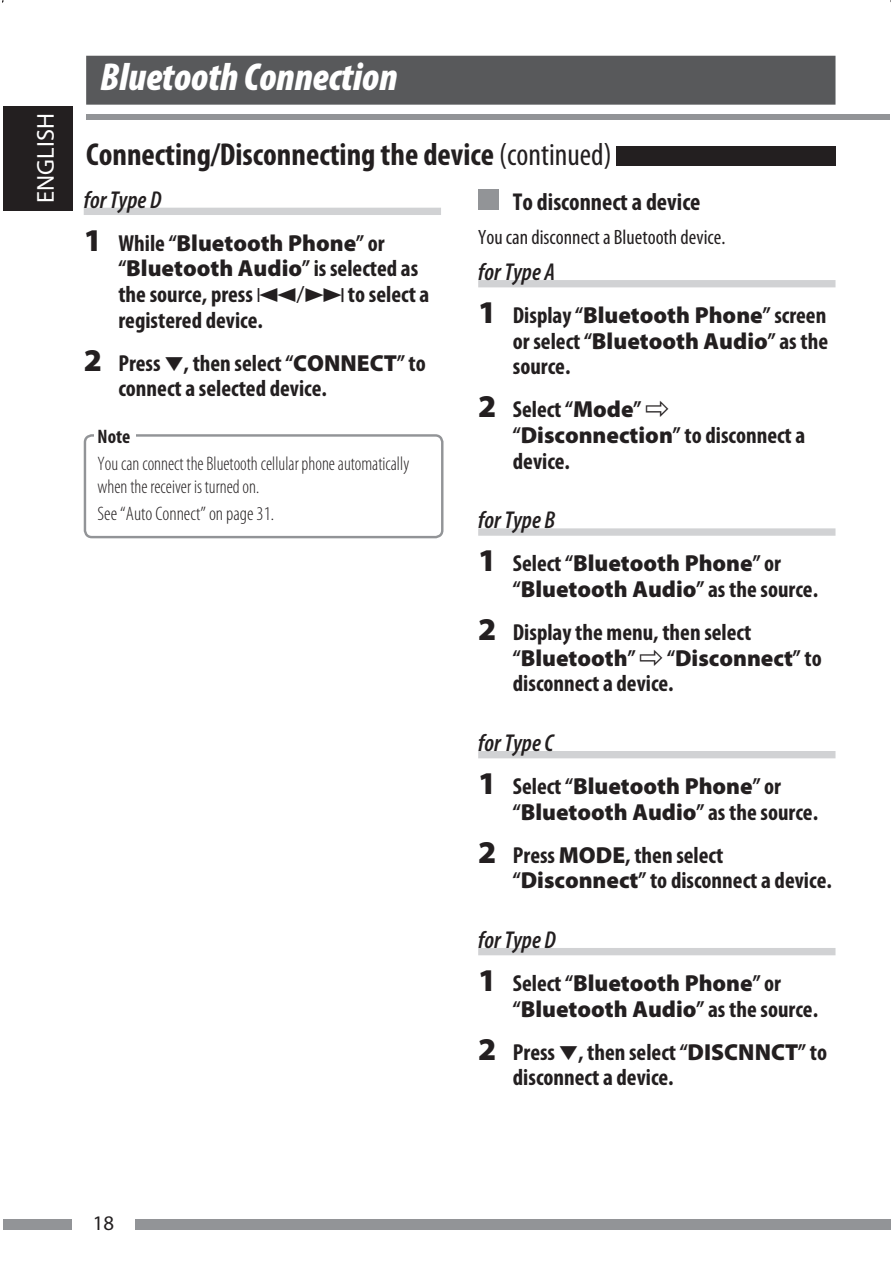
<style>
.page{position:relative;width:893px;height:1263px;background:#fff}
.page>*{position:absolute;margin:0;border:0;box-sizing:border-box;transform-origin:0 0}
.t1{font:italic 900 condensed 39.15px "Myriad Pro";color:#fff}
.t2{font:700 condensed 31.8px "Myriad Pro";color:#231f20}
.t3{font:italic 600 condensed 24.45px "Myriad Pro";color:#231f20}
.t4{font:700 condensed 24.45px "Myriad Pro";color:#231f20}
.t5{font:24.45px "Myriad Pro";color:#fff}
.t6{font:700 condensed 23.25px/25.7px "Myriad Pro";color:#231f20}
.t7{font:900 23.25px/25.7px "Myriad Pro";color:#231f20}
.t8{font:condensed 20.85px "Myriad Pro";color:#231f20}
.t9{font:20.85px "Myriad Pro";color:#231f20}
.t10{font:300 condensed 19.5px/23.2px "Myriad Pro";color:#231f20;scale:.95 1}
.t11{font:300 condensed 19.5px "Myriad Pro";color:#231f20}
.t12{font:700 condensed 19.5px "Myriad Pro";color:#231f20}
.s1{font-weight:400}
.s2{font-weight:900;font-stretch:normal;font-size:31.8px}
.s3{font-weight:900;font-stretch:normal}
.s4{font-family:"Audio Font";font-weight:400;font-stretch:normal}
.s5{font-weight:400;font-stretch:normal}
.s6{font-size:31.8px}
.s7{font-weight:700;font-stretch:condensed}
</style>
<div class="page">
<div style="left:3px;top:106px;width:69px;height:104px;background:#231f20"></div>
<div style="left:86px;top:114px;width:804px;height:6px;background:#929497"></div>
<div style="left:615px;top:146px;width:220px;height:20px;background:#231f20"></div>
<div style="left:86px;top:56px;width:749px;height:49px;background:#58595b"></div>
<div style="left:478px;top:280px;width:357px;height:7px;background:#d1d2d4"></div>
<div style="left:478px;top:528px;width:357px;height:8px;background:#d1d2d4"></div>
<div style="left:478px;top:189px;width:21px;height:21px;background:#929497"></div>
<div style="left:84px;top:434px;width:359px;height:104px;border:2px solid #929497;border-radius:7px"></div>
<div style="left:94px;top:424px;width:42px;height:22px;background:#fff"></div>
<div style="left:84px;top:208px;width:357px;height:7px;background:#d1d2d4"></div>
<svg style="left:3px;top:751px;width:887px;height:479px"></svg>
<p class="t5" style="left:36px;top:203px;width:91px;rotate:-90deg">ENGLISH</p>
<h1 class="t1" style="left:100px;top:63px;width:299px">Bluetooth Connection</h1>
<h2 class="t2" style="left:86px;top:143px;width:527px">Connecting/Disconnecting the device <span class="s1">(continued)</span></h2>
<p class="t3" style="left:84px;top:185px;width:79px">for Type D</p>
<p class="t6" style="left:118px;top:232px;width:312px;text-indent:-35px"><span class="s2">1</span> While “<span class="s3">Bluetooth Phone</span>” or “<span class="s3">Bluetooth Audio</span>” is selected as the source, press <span class="s4">4</span><span class="s5">/</span><span class="s4">¢</span> to select a registered device.</p>
<p class="t6" style="left:118px;top:352px;width:309px;text-indent:-35px"><span class="s2">2</span> Press <span class="s4">∞</span>, then select “<span class="s3">CONNECT</span>” to connect a selected device.</p>
<p class="t12" style="left:98px;top:429px;width:34px">Note</p>
<p class="t10" style="left:98px;top:453px;width:329px">You can connect the Bluetooth cellular phone automatically when the receiver is turned on.</p>
<p class="t11" style="left:98px;top:506px;width:178px">See “Auto Connect” on page 31.</p>
<p class="t4" style="left:513px;top:193px;width:189px">To disconnect a device</p>
<p class="t8" style="left:478px;top:229px;width:249px">You can disconnect a Bluetooth device.</p>
<p class="t3" style="left:478px;top:257px;width:78px">for Type A</p>
<p class="t6" style="left:513px;top:304px;width:317px;text-align:justify;text-indent:-35px"><span class="s2">1</span> Display “<span class="s3">Bluetooth Phone</span>” screen or select “<span class="s3">Bluetooth Audio</span>” as the source.</p>
<p class="t6" style="left:513px;top:399px;width:294px;text-indent:-35px"><span class="s2">2</span> Select “<span class="s3">Mode</span>” <span class="s4">] </span>“<span class="s3">Disconnection</span>” to disconnect a device.</p>
<p class="t3" style="left:478px;top:506px;width:79px">for Type B</p>
<p class="t7" style="left:513px;top:552px;width:307px;text-indent:-35px"><span class="s6">1</span> <span class="s7">Select “</span>Bluetooth Phone<span class="s7">” or “</span>Bluetooth Audio<span class="s7">” as the source.</span></p>
<p class="t6" style="left:513px;top:621px;width:310px;text-indent:-35px"><span class="s2">2</span> Display the menu, then select “<span class="s3">Bluetooth</span>” <span class="s4">]</span> “<span class="s3">Disconnect</span>” to disconnect a device.</p>
<p class="t3" style="left:478px;top:728px;width:77px">for Type C</p>
<p class="t7" style="left:513px;top:775px;width:307px;text-indent:-35px"><span class="s6">1</span> <span class="s7">Select “</span>Bluetooth Phone<span class="s7">” or “</span>Bluetooth Audio<span class="s7">” as the source.</span></p>
<p class="t6" style="left:513px;top:844px;width:320px;text-indent:-35px"><span class="s2">2</span> Press <span class="s3">MODE</span>, then select “<span class="s3">Disconnect</span>” to disconnect a device.</p>
<p class="t3" style="left:478px;top:925px;width:79px">for Type D</p>
<p class="t7" style="left:513px;top:972px;width:307px;text-indent:-35px"><span class="s6">1</span> <span class="s7">Select “</span>Bluetooth Phone<span class="s7">” or “</span>Bluetooth Audio<span class="s7">” as the source.</span></p>
<p class="t6" style="left:513px;top:1041px;width:316px;text-indent:-35px"><span class="s2">2</span> Press <span class="s4">∞</span>, then select “<span class="s3">DISCNNCT</span>” to disconnect a device.</p>
<p class="t9" style="left:93px;top:1214px;width:23px">18</p>
</div>
